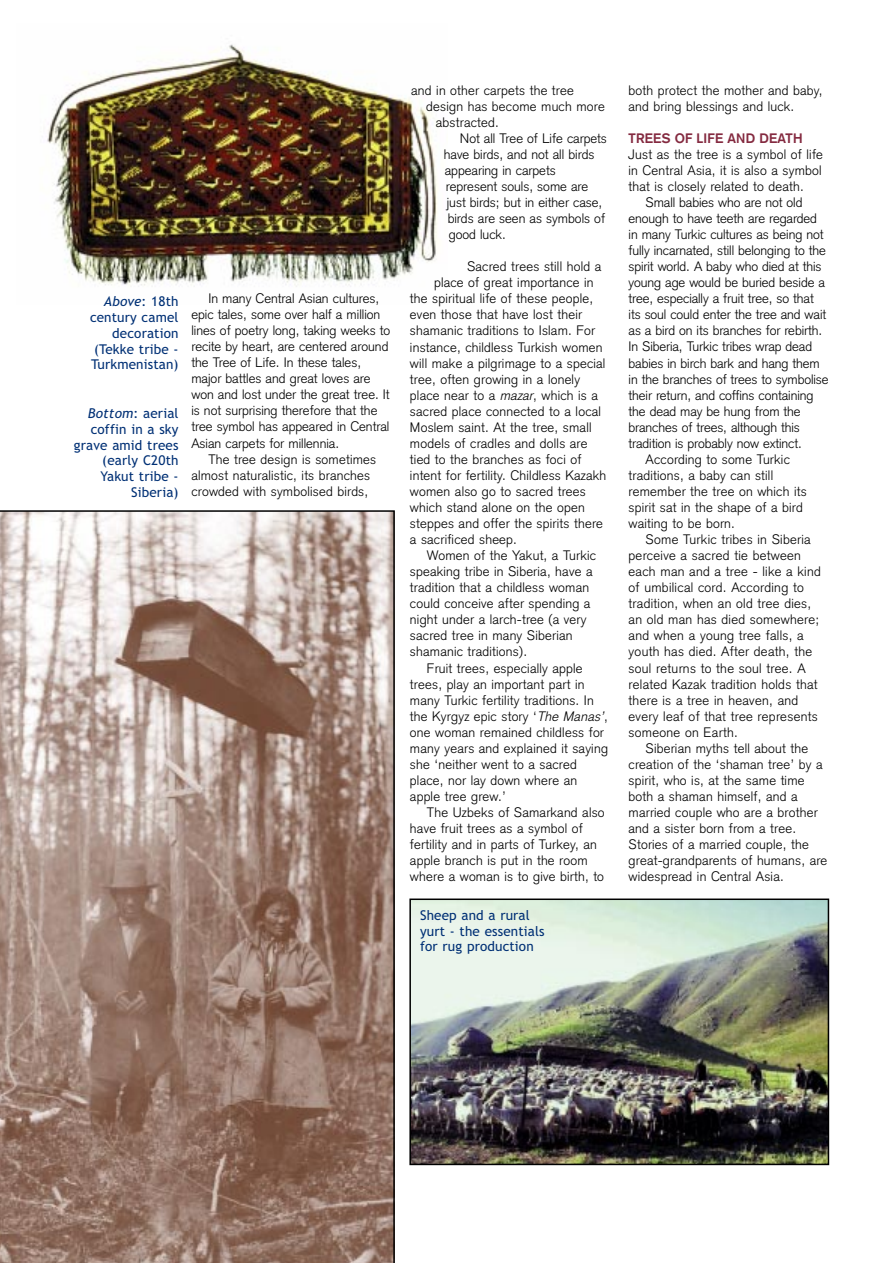
<style>
.page{position:relative;width:893px;height:1263px;background:#fff}
.page>*{position:absolute;margin:0;border:0;box-sizing:border-box;transform-origin:0 0}
.t1{font:300 13.5px/16px "Akzidenz Grotesk";letter-spacing:.015em;color:#000}
.t2{font:300 13.5px "Akzidenz Grotesk";letter-spacing:-.005em;color:#000}
.t3{font:13.5px/15.8px "Trebuchet MS";letter-spacing:.01em;color:#003075;text-align:right}
.t4{font:700 13.5px "Akzidenz Grotesk";letter-spacing:.015em;color:#842a40}
.s1{font-style:italic}
</style>
<div class="page">
<img style="left:47px;top:44px;width:391px;height:243px">
<svg style="left:0;top:510px;width:395px;height:753px;background:#a78e82"></svg>
<img style="left:412px;top:901px;width:414px;height:261px">
<div style="left:409px;top:898px;width:420px;height:267px;border:2px solid #000"></div>
<p class="t3" style="left:90px;top:295px;width:90px"><span class="s1">Above</span>: 18th century camel decoration (Tekke tribe -<br>Turkmenistan)</p>
<p class="t3" style="left:74px;top:407px;width:106px"><span class="s1">Bottom</span>: aerial coffin in a sky grave amid trees (early C20th<br>Yakut tribe -<br>Siberia)</p>
<p class="t1" style="left:191px;top:292px;width:200px;text-indent:17px">In many Central Asian cultures, epic tales, some over half a million lines of poetry long, taking weeks to recite by heart, are centered around the Tree of Life. In these tales, major battles and great loves are won and lost under the great tree. It is not surprising therefore that the tree symbol has appeared in Central Asian carpets for millennia.</p>
<p class="t1" style="left:191px;top:452px;width:186px;text-indent:17px">The tree design is sometimes almost naturalistic, its branches crowded with symbolised birds,</p>
<p class="t1" style="left:411px;top:83px;width:164px">and in other carpets the tree</p>
<p class="t1" style="left:426px;top:100px;width:180px">design has become much more</p>
<p class="t1" style="left:436px;top:116px;width:64px">abstracted.</p>
<p class="t1" style="left:460px;top:132px;width:149px">Not all Tree of Life carpets</p>
<p class="t1" style="left:444px;top:148px;width:152px">have birds, and not all birds</p>
<p class="t1" style="left:445px;top:164px;width:112px">appearing in carpets</p>
<p class="t1" style="left:446px;top:180px;width:144px">represent souls, some are</p>
<p class="t1" style="left:447px;top:196px;width:157px">just birds; but in either case,</p>
<p class="t1" style="left:448px;top:212px;width:159px">birds are seen as symbols of</p>
<p class="t1" style="left:449px;top:228px;width:59px">good luck.</p>
<p class="t1" style="left:467px;top:260px;width:136px">Sacred trees still hold a</p>
<p class="t1" style="left:434px;top:276px;width:161px">place of great importance in</p>
<p class="t1" style="left:410px;top:292px;width:185px">the spiritual life of these people,</p>
<p class="t1" style="left:410px;top:308px;width:174px">even those that have lost their</p>
<p class="t1" style="left:410px;top:324px;width:187px">shamanic traditions to Islam. For</p>
<p class="t1" style="left:410px;top:340px;width:194px">instance, childless Turkish women</p>
<p class="t1" style="left:410px;top:356px;width:197px">will make a pilgrimage to a special</p>
<p class="t1" style="left:410px;top:372px;width:172px">tree, often growing in a lonely</p>
<p class="t1" style="left:410px;top:388px;width:190px">place near to a <span class="s1">mazar</span>, which is a</p>
<p class="t1" style="left:410px;top:404px;width:193px">sacred place connected to a local</p>
<p class="t1" style="left:410px;top:421px;width:183px">Moslem saint. At the tree, small</p>
<p class="t1" style="left:410px;top:437px;width:179px">models of cradles and dolls are</p>
<p class="t1" style="left:410px;top:453px;width:173px">tied to the branches as foci of</p>
<p class="t1" style="left:410px;top:469px;width:198px">intent for fertility. Childless Kazakh</p>
<p class="t1" style="left:410px;top:485px;width:177px">women also go to sacred trees</p>
<p class="t1" style="left:410px;top:501px;width:176px">which stand alone on the open</p>
<p class="t1" style="left:410px;top:517px;width:194px">steppes and offer the spirits there</p>
<p class="t1" style="left:410px;top:533px;width:109px">a sacrificed sheep.</p>
<p class="t1" style="left:427px;top:549px;width:171px">Women of the Yakut, a Turkic</p>
<p class="t1" style="left:410px;top:565px;width:184px">speaking tribe in Siberia, have a</p>
<p class="t1" style="left:410px;top:581px;width:181px">tradition that a childless woman</p>
<p class="t1" style="left:410px;top:597px;width:182px">could conceive after spending a</p>
<p class="t1" style="left:410px;top:613px;width:178px">night under a larch-tree (a very</p>
<p class="t1" style="left:410px;top:629px;width:164px">sacred tree in many Siberian</p>
<p class="t1" style="left:410px;top:645px;width:119px">shamanic traditions).</p>
<p class="t1" style="left:427px;top:661px;width:157px">Fruit trees, especially apple</p>
<p class="t1" style="left:410px;top:677px;width:176px">trees, play an important part in</p>
<p class="t1" style="left:410px;top:693px;width:185px">many Turkic fertility traditions. In</p>
<p class="t1" style="left:410px;top:709px;width:200px">the Kyrgyz epic story ‘<span class="s1">The Manas’</span>,</p>
<p class="t1" style="left:410px;top:725px;width:195px">one woman remained childless for</p>
<p class="t1" style="left:410px;top:742px;width:200px">many years and explained it saying</p>
<p class="t1" style="left:410px;top:758px;width:168px">she ‘neither went to a sacred</p>
<p class="t1" style="left:410px;top:774px;width:169px">place, nor lay down where an</p>
<p class="t1" style="left:410px;top:790px;width:97px">apple tree grew.’</p>
<p class="t1" style="left:427px;top:806px;width:179px">The Uzbeks of Samarkand also</p>
<p class="t1" style="left:410px;top:822px;width:174px">have fruit trees as a symbol of</p>
<p class="t1" style="left:410px;top:838px;width:188px">fertility and in parts of Turkey, an</p>
<p class="t1" style="left:410px;top:854px;width:179px">apple branch is put in the room</p>
<p class="t1" style="left:410px;top:870px;width:196px">where a woman is to give birth, to</p>
<p class="t3" style="left:420px;top:908px;width:126px;text-align:left">Sheep and a rural yurt - the essentials for rug production</p>
<p class="t1" style="left:629px;top:83px;width:195px">both protect the mother and baby, and bring blessings and luck.</p>
<p class="t4" style="left:629px;top:133px;width:176px">TREES OF LIFE AND DEATH</p>
<p class="t1" style="left:629px;top:148px;width:196px">Just as the tree is a symbol of life</p>
<p class="t1" style="left:629px;top:164px;width:195px">in Central Asia, it is also a symbol</p>
<p class="t1" style="left:629px;top:180px;width:177px">that is closely related to death.</p>
<p class="t2" style="left:646px;top:197px;width:158px">Small babies who are not old</p>
<p class="t2" style="left:629px;top:213px;width:190px">enough to have teeth are regarded</p>
<p class="t2" style="left:629px;top:229px;width:196px">in many Turkic cultures as being not</p>
<p class="t2" style="left:629px;top:246px;width:199px">fully incarnated, still belonging to the</p>
<p class="t2" style="left:629px;top:262px;width:194px">spirit world. A baby who died at this</p>
<p class="t2" style="left:629px;top:278px;width:198px">young age would be buried beside a</p>
<p class="t2" style="left:629px;top:294px;width:187px">tree, especially a fruit tree, so that</p>
<p class="t2" style="left:629px;top:310px;width:199px">its soul could enter the tree and wait</p>
<p class="t2" style="left:629px;top:326px;width:195px">as a bird on its branches for rebirth.</p>
<p class="t2" style="left:629px;top:342px;width:185px">In Siberia, Turkic tribes wrap dead</p>
<p class="t2" style="left:629px;top:358px;width:193px">babies in birch bark and hang them</p>
<p class="t2" style="left:629px;top:374px;width:202px">in the branches of trees to symbolise</p>
<p class="t2" style="left:629px;top:390px;width:186px">their return, and coffins containing</p>
<p class="t2" style="left:629px;top:406px;width:174px">the dead may be hung from the</p>
<p class="t2" style="left:629px;top:422px;width:173px">branches of trees, although this</p>
<p class="t2" style="left:629px;top:438px;width:175px">tradition is probably now extinct.</p>
<p class="t1" style="left:646px;top:453px;width:146px">According to some Turkic</p>
<p class="t1" style="left:629px;top:469px;width:146px">traditions, a baby can still</p>
<p class="t1" style="left:629px;top:485px;width:180px">remember the tree on which its</p>
<p class="t1" style="left:629px;top:501px;width:176px">spirit sat in the shape of a bird</p>
<p class="t1" style="left:629px;top:517px;width:108px">waiting to be born.</p>
<p class="t1" style="left:646px;top:533px;width:167px">Some Turkic tribes in Siberia</p>
<p class="t1" style="left:629px;top:549px;width:174px">perceive a sacred tie between</p>
<p class="t1" style="left:629px;top:565px;width:194px">each man and a tree - like a kind</p>
<p class="t1" style="left:629px;top:581px;width:177px">of umbilical cord. According to</p>
<p class="t1" style="left:629px;top:597px;width:184px">tradition, when an old tree dies,</p>
<p class="t1" style="left:629px;top:613px;width:192px">an old man has died somewhere;</p>
<p class="t1" style="left:629px;top:629px;width:177px">and when a young tree falls, a</p>
<p class="t1" style="left:629px;top:645px;width:185px">youth has died. After death, the</p>
<p class="t1" style="left:629px;top:661px;width:179px">soul returns to the soul tree. A</p>
<p class="t1" style="left:629px;top:677px;width:191px">related Kazak tradition holds that</p>
<p class="t1" style="left:629px;top:693px;width:171px">there is a tree in heaven, and</p>
<p class="t1" style="left:629px;top:709px;width:191px">every leaf of that tree represents</p>
<p class="t1" style="left:629px;top:725px;width:111px">someone on Earth.</p>
<p class="t1" style="left:646px;top:742px;width:164px">Siberian myths tell about the</p>
<p class="t1" style="left:629px;top:758px;width:195px">creation of the ‘shaman tree’ by a</p>
<p class="t1" style="left:629px;top:774px;width:178px">spirit, who is, at the same time</p>
<p class="t1" style="left:629px;top:790px;width:170px">both a shaman himself, and a</p>
<p class="t1" style="left:629px;top:806px;width:191px">married couple who are a brother</p>
<p class="t1" style="left:629px;top:822px;width:169px">and a sister born from a tree.</p>
<p class="t1" style="left:629px;top:838px;width:182px">Stories of a married couple, the</p>
<p class="t1" style="left:629px;top:854px;width:200px">great-grandparents of humans, are</p>
<p class="t1" style="left:629px;top:870px;width:157px">widespread in Central Asia.</p>
</div>
